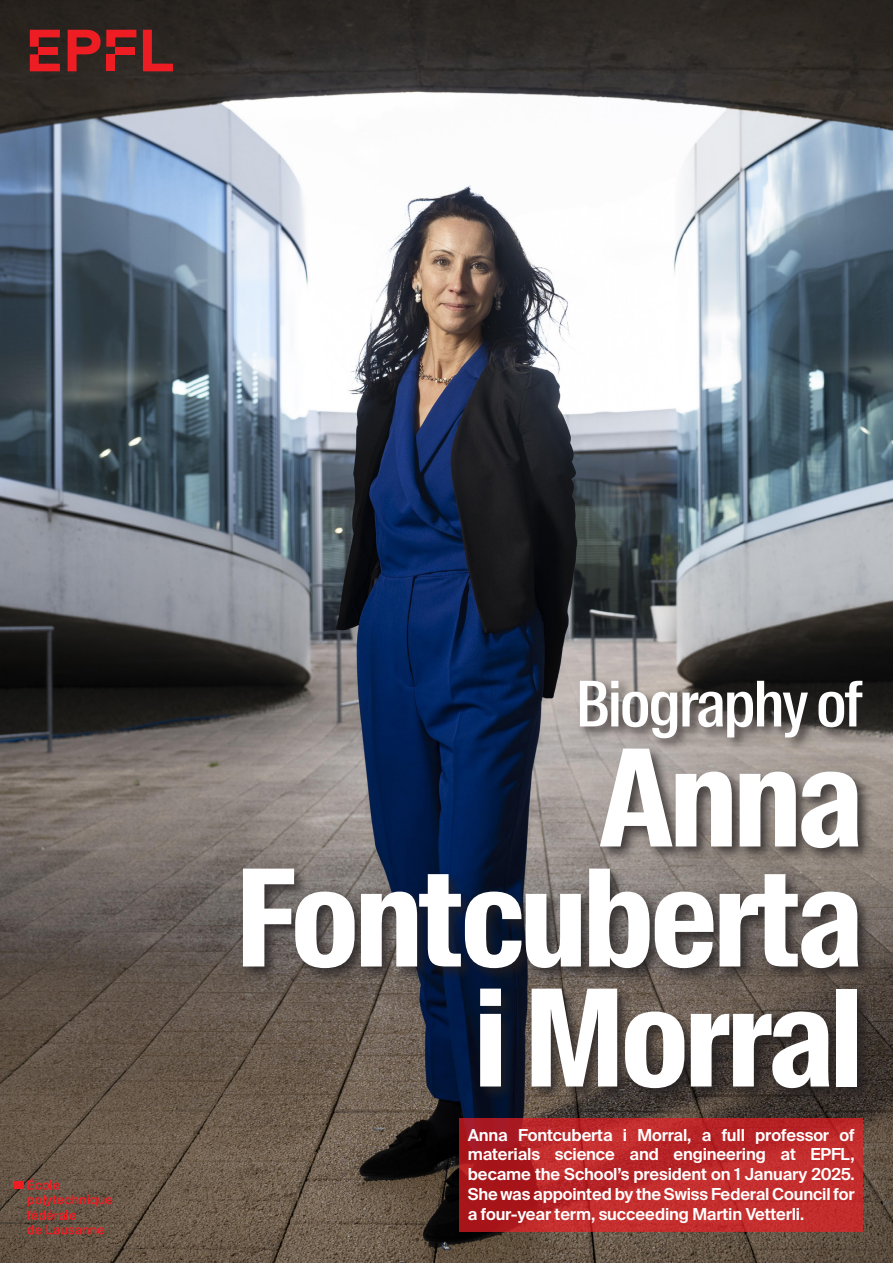
<style>
.page{position:relative;width:893px;height:1263px;background:#fff}
.page>*{position:absolute;margin:0;border:0;box-sizing:border-box;transform-origin:0 0}
.t1{font:700 135px/120px "Suisse Intl Cond";letter-spacing:-.025em;color:#fff;text-align:right}
.t2{font:500 63px "Suisse Intl Cond";letter-spacing:-.025em;color:#fff}
.t3{font:600 16.5px/19.8px "Suisse Intl";letter-spacing:-.01em;color:#fff;text-align:justify}
</style>
<div class="page">
<img style="left:0;top:0;width:893px;height:1263px">
<svg style="left:30px;top:30px;width:30px;height:17px"></svg>
<svg style="left:30px;top:54px;width:30px;height:17px"></svg>
<div style="left:39px;top:47px;width:19px;height:7px;background:#ee1d23"></div>
<svg style="left:143px;top:30px;width:30px;height:41px"></svg>
<svg style="left:68px;top:30px;width:68px;height:41px;background:#7f2222"></svg>
<div style="left:106px;top:54px;width:9px;height:17px;background:#ee1d23"></div>
<div style="left:115px;top:47px;width:20px;height:7px;background:#ee1d23"></div>
<svg style="left:27px;top:1178px;width:85px;height:56px;background:#7e4a3f"></svg>
<div style="left:14px;top:1181px;width:9px;height:7px;background:#ee1d23"></div>
<div style="left:240px;top:678px;width:637px;height:425px;background:#231f20;opacity:.75"></div>
<svg style="left:459px;top:1119px;width:404px;height:113px;background:#bb2628"></svg>
<h2 class="t2" style="left:576px;top:668px;width:288px">Biography of</h2>
<h1 class="t1" style="left:236px;top:740px;width:628px">Anna<br>Fontcuberta i Morral</h1>
<p class="t3" style="left:468px;top:1125px;width:388px">Anna Fontcuberta i Morral, a full professor of materials science and engineering at EPFL, became the School’s president on 1 January 2025.<br>She was appointed by the Swiss Federal Council for a four-year term, succeeding Martin Vetterli.</p>
</div>
